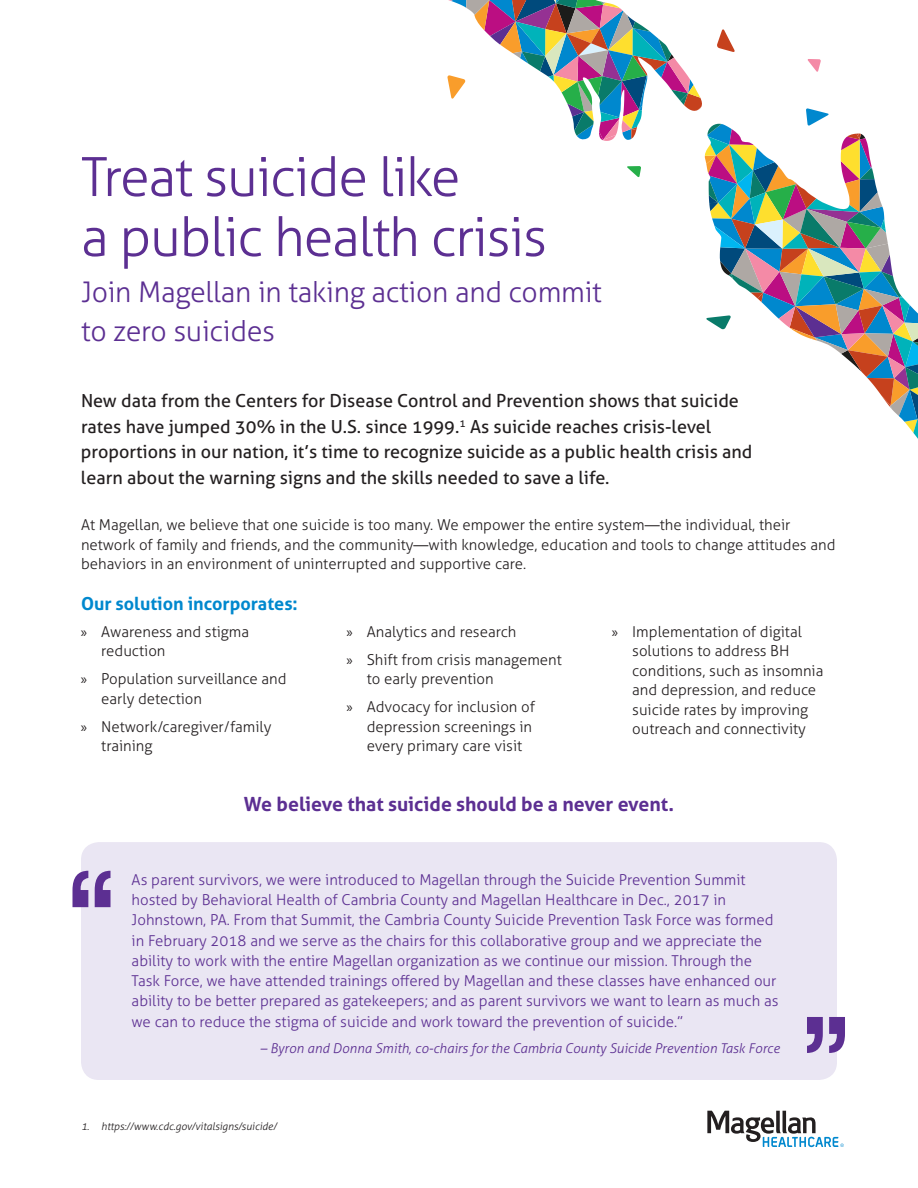
<style>
.page{position:relative;width:918px;height:1188px;background:#fff}
.page>*{position:absolute;margin:0;border:0;box-sizing:border-box;transform-origin:0 0}
.t1{font:300 54px/60px "Aller";letter-spacing:-.025em;color:#5c2f92}
.t2{font:300 28.5px/39px "Aller";letter-spacing:-.01em;color:#5c2f92}
.t3{font:700 19.5px "Aller";color:#5c2f92}
.t4{font:18px/25.5px "Aller";color:#231f20}
.t5{font:700 18px "Aller";color:#0088ce}
.t6{font:300 15px/20.2px "Aller";color:#5c2f92}
.t7{font:300 15px/19.5px "Aller";color:#231f20}
.t8{font:italic 300 13.5px "Aller";color:#5c2f92}
.t9{font:italic 300 10.5px "Aller";color:#231f20}
.s1{font-family:"Myriad Pro";font-weight:400}
</style>
<div class="page">
<svg style="left:707px;top:1111px;width:137px;height:36px"></svg>
<div style="left:81px;top:842px;width:756px;height:238px;background:#eae6f3;border-radius:18px"></div>
<svg style="left:73px;top:871px;width:38px;height:36px"></svg>
<svg style="left:807px;top:1017px;width:38px;height:36px"></svg>
<svg style="left:447px;top:0;width:471px;height:439px"></svg>
<h1 class="t1" style="left:81px;top:147px;width:468px">Treat suicide like<br>a public health crisis</h1>
<h2 class="t2" style="left:81px;top:272px;width:522px">Join Magellan in taking action and commit to zero suicides</h2>
<p class="t4" style="left:81px;top:388px;width:673px">New data from the Centers for Disease Control and Prevention shows that suicide rates have jumped 30% in the U.S. since 1999.<sup>1</sup> As suicide reaches crisis-level proportions in our nation, it’s time to recognize suicide as a public health crisis and learn about the warning signs and the skills needed to save a life.</p>
<p class="t7" style="left:81px;top:515px;width:756px">At Magellan, we believe that one suicide is too many. We empower the entire system—the individual, their network of family and friends, and the community—with knowledge, education and tools to change attitudes and behaviors in an environment of uninterrupted and supportive care.</p>
<p class="t5" style="left:81px;top:593px;width:218px">Our solution incorporates:</p>
<p class="t7" style="left:101px;top:622px;width:149px;text-indent:-20px"><span class="s1">»</span> Awareness and stigma reduction</p>
<p class="t7" style="left:101px;top:669px;width:187px;text-indent:-20px"><span class="s1">»</span> Population surveillance and early detection</p>
<p class="t7" style="left:101px;top:717px;width:172px;text-indent:-20px"><span class="s1">»</span> Network/caregiver/family training</p>
<p class="t7" style="left:632px;top:622px;width:193px;text-indent:-20px"><span class="s1">»</span> Implementation of digital solutions to address BH conditions, such as insomnia and depression, and reduce suicide rates by improving outreach and connectivity</p>
<p class="t7" style="left:346px;top:617px;width:217px;line-height:28.2px"><span class="s1">»</span> Analytics and research<br><span class="s1">»</span> Shift from crisis management</p>
<p class="t7" style="left:346px;top:665px;width:190px;line-height:28.2px;text-indent:20px">to early prevention<br><span class="s1">»</span> Advocacy for inclusion of</p>
<p class="t7" style="left:367px;top:717px;width:167px">depression screenings in every primary care visit</p>
<h3 class="t3" style="left:244px;top:792px;width:432px">We believe that suicide should be a never event.</h3>
<p class="t6" style="left:132px;top:869px;width:648px">As parent survivors, we were introduced to Magellan through the Suicide Prevention Summit hosted by Behavioral Health of Cambria County and Magellan Healthcare in Dec., 2017 in Johnstown, PA. From that Summit, the Cambria County Suicide Prevention Task Force was formed in February 2018 and we serve as the chairs for this collaborative group and we appreciate the ability to work with the entire Magellan organization as we continue our mission. Through the Task Force, we have attended trainings offered by Magellan and these classes have enhanced our ability to be better prepared as gatekeepers; and as parent survivors we want to learn as much as we can to reduce the stigma of suicide and work toward the prevention of suicide.”</p>
<p class="t8" style="left:260px;top:1040px;width:521px">– Byron and Donna Smith, co-chairs for the Cambria County Suicide Prevention Task Force</p>
<p class="t9" style="left:81px;top:1120px;width:197px">1. https://www.cdc.gov/vitalsigns/suicide/</p>
</div>
